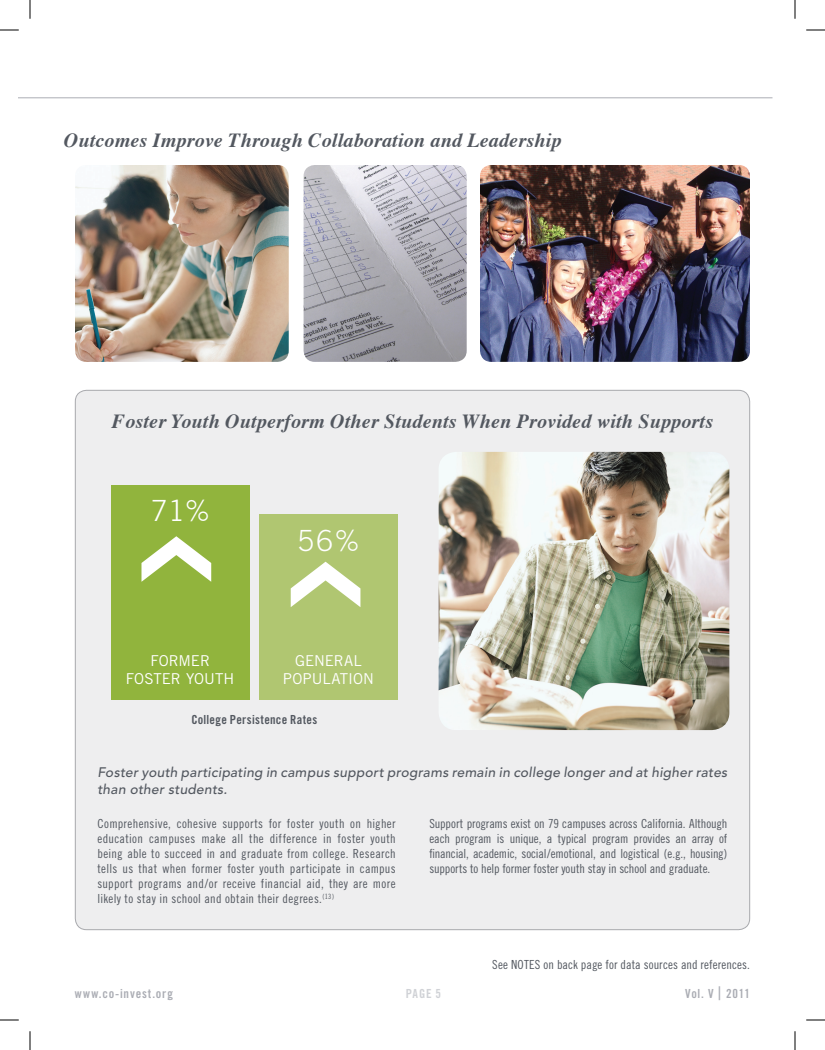
<style>
.page{position:relative;width:825px;height:1050px;background:#fff}
.page>*{position:absolute;margin:0;border:0;box-sizing:border-box;transform-origin:0 0}
.t1{font:300 29.25px "Trade Gothic";color:#fff}
.t2{font:italic 700 20px "Times";letter-spacing:.01em;color:#535860}
.t3{font:15px/18px "Trade Gothic";letter-spacing:-.005em;color:#fff;text-align:center}
.t4{font:italic 500 13.75px/16.5px "Avenir";letter-spacing:.02em;color:#535860}
.t5{font:12.5px/15px "Trade Gothic Cond Eighteen";letter-spacing:.01em;color:#535860;text-align:justify}
.t6{font:12.5px "Trade Gothic Bold Cond Twenty";letter-spacing:.065em;color:#abadb4}
.t7{font:12.5px "Trade Gothic Bold Cond Twenty";letter-spacing:.02em;color:#535860}
.t8{font:12.5px "Trade Gothic Bold Cond Twenty";color:#d0d2d6}
.s1{font-family:"Trade Gothic Cond Eighteen";font-size:18.75px}
</style>
<div class="page">
<div style="left:75px;top:390px;width:675px;height:540px;background:#eeeeef;border-radius:11px"></div>
<img style="left:480px;top:165px;width:270px;height:197px">
<img style="left:75px;top:165px;width:214px;height:197px">
<img style="left:304px;top:165px;width:163px;height:197px">
<hr style="left:19px;top:98px;width:753px;height:1px;background:#abadb4">
<img style="left:439px;top:452px;width:290px;height:278px">
<div style="left:111px;top:485px;width:138px;height:215px;background:#91b43d"></div>
<div style="left:259px;top:514px;width:139px;height:186px;background:#b0c671"></div>
<svg style="left:141px;top:536px;width:70px;height:46px"></svg>
<svg style="left:291px;top:562px;width:69px;height:45px"></svg>
<svg style="left:0;top:29px;width:19px;height:2px"></svg>
<svg style="left:806px;top:29px;width:19px;height:2px"></svg>
<svg style="left:0;top:1019px;width:19px;height:2px"></svg>
<svg style="left:806px;top:1019px;width:19px;height:2px"></svg>
<svg style="left:29px;top:0;width:2px;height:19px"></svg>
<svg style="left:29px;top:1031px;width:2px;height:19px"></svg>
<svg style="left:794px;top:0;width:2px;height:19px"></svg>
<svg style="left:794px;top:1031px;width:2px;height:19px"></svg>
<h2 class="t2" style="left:64px;top:122px;width:499px">Outcomes Improve Through Collaboration and Leadership</h2>
<h2 class="t2" style="left:112px;top:403px;width:603px">Foster Youth Outperform Other Students When Provided with Supports</h2>
<h1 class="t1" style="left:151px;top:493px;width:61px">71%</h1>
<h1 class="t1" style="left:298px;top:523px;width:64px">56%</h1>
<p class="t3" style="left:126px;top:651px;width:110px">FORMER<br>FOSTER YOUTH</p>
<p class="t3" style="left:283px;top:651px;width:93px">GENERAL<br>POPULATION</p>
<p class="t7" style="left:191px;top:712px;width:128px">College Persistence Rates</p>
<p class="t4" style="left:98px;top:765px;width:631px">Foster youth participating in campus support programs remain in college longer and at higher rates than other students.</p>
<p class="t5" style="left:97px;top:816px;width:300px">Comprehensive, cohesive supports for foster youth on higher education campuses make all the difference in foster youth being able to succeed in and graduate from college. Research tells us that when former foster youth participate in campus support programs and/or receive financial aid, they are more likely to stay in school and obtain their degrees.<sup>(13)</sup></p>
<p class="t5" style="left:429px;top:816px;width:300px">Support programs exist on 79 campuses across California. Although each program is unique, a typical program provides an array of financial, academic, social/emotional, and logistical (e.g., housing) supports to help former foster youth stay in school and graduate.</p>
<p class="t5" style="left:492px;top:957px;width:259px">See Notes on back page for data sources and references.</p>
<p class="t6" style="left:75px;top:985px;width:99px">www.co-invest.org</p>
<p class="t8" style="left:406px;top:985px;width:37px">PAGE 5</p>
<p class="t6" style="left:685px;top:985px;width:66px">Vol. V <span class="s1">|</span> 2011</p>
</div>
